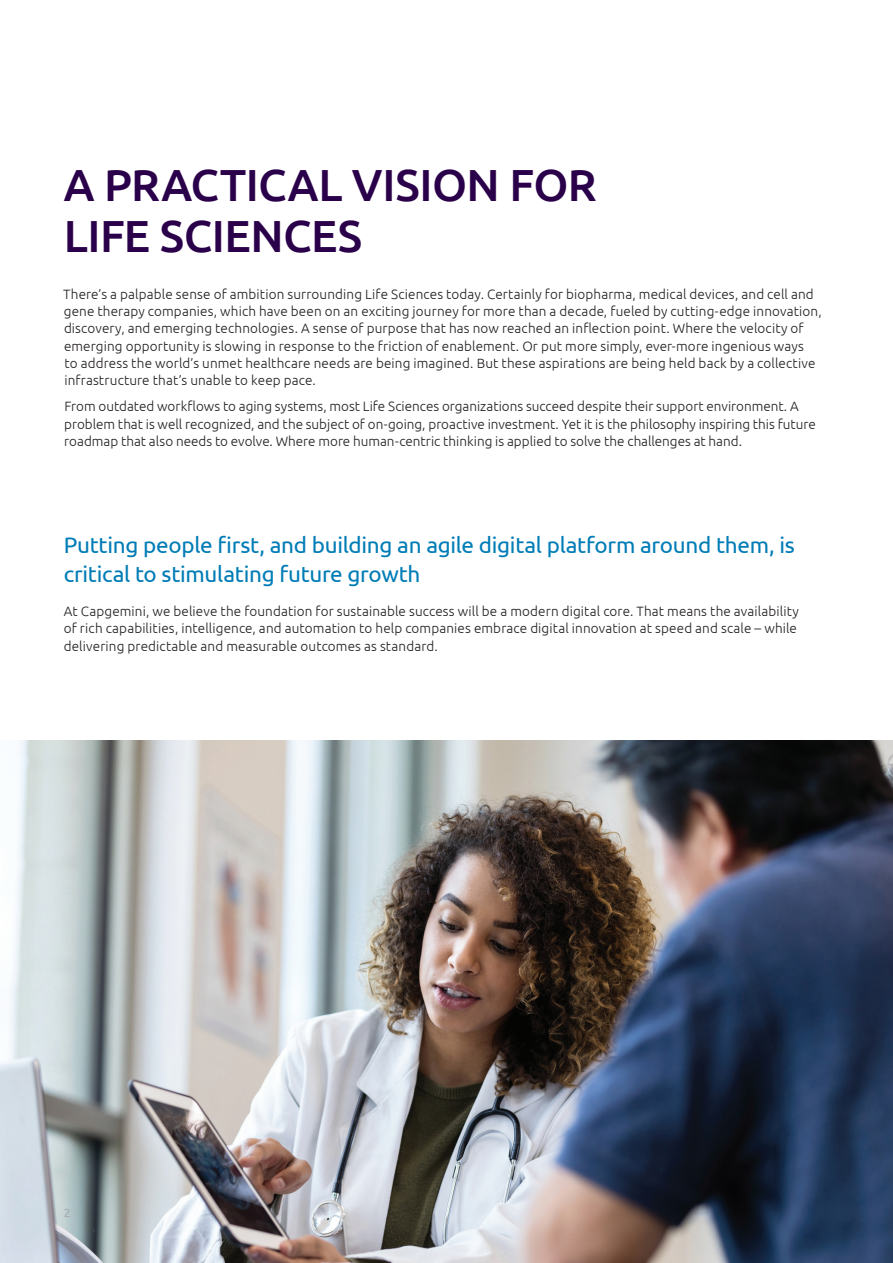
<style>
.page{position:relative;width:893px;height:1263px;background:#fff}
.page>*{position:absolute;margin:0;border:0;box-sizing:border-box;transform-origin:0 0}
.t1{font:500 45px/51px "Ubuntu";letter-spacing:-.01em;color:#2a004a}
.t2{font:22.5px/28.5px "Ubuntu";letter-spacing:-.015em;color:#007cb6}
.t3{font:300 13.5px/17.2px "Ubuntu";letter-spacing:.01em;color:#231f20}
.t4{font:12px "Ubuntu";color:#a8a9ad}
</style>
<div class="page">
<img style="left:0;top:740px;width:893px;height:523px">
<h1 class="t1" style="left:64px;top:158px;width:534px">A PRACTICAL VISION FOR<br>LIFE SCIENCES</h1>
<p class="t3" style="left:63px;top:285px;width:760px">There’s a palpable sense of ambition surrounding Life Sciences today. Certainly for biopharma, medical devices, and cell and gene therapy companies, which have been on an exciting journey for more than a decade, fueled by cutting-edge innovation, discovery, and emerging technologies. A sense of purpose that has now reached an inflection point. Where the velocity of emerging opportunity is slowing in response to the friction of enablement. Or put more simply, ever-more ingenious ways<br>to address the world’s unmet healthcare needs are being imagined. But these aspirations are being held back by a collective infrastructure that’s unable to keep pace.</p>
<p class="t3" style="left:64px;top:398px;width:753px">From outdated workflows to aging systems, most Life Sciences organizations succeed despite their support environment. A problem that is well recognized, and the subject of on-going, proactive investment. Yet it is the philosophy inspiring this future roadmap that also needs to evolve. Where more human-centric thinking is applied to solve the challenges at hand.</p>
<h2 class="t2" style="left:64px;top:530px;width:733px">Putting people first, and building an agile digital platform around them, is critical to stimulating future growth</h2>
<p class="t3" style="left:64px;top:602px;width:737px">At Capgemini, we believe the foundation for sustainable success will be a modern digital core. That means the availability of rich capabilities, intelligence, and automation to help companies embrace digital innovation at speed and scale – while delivering predictable and measurable outcomes as standard.</p>
<p class="t4" style="left:64px;top:1205px;width:8px">2</p>
</div>
